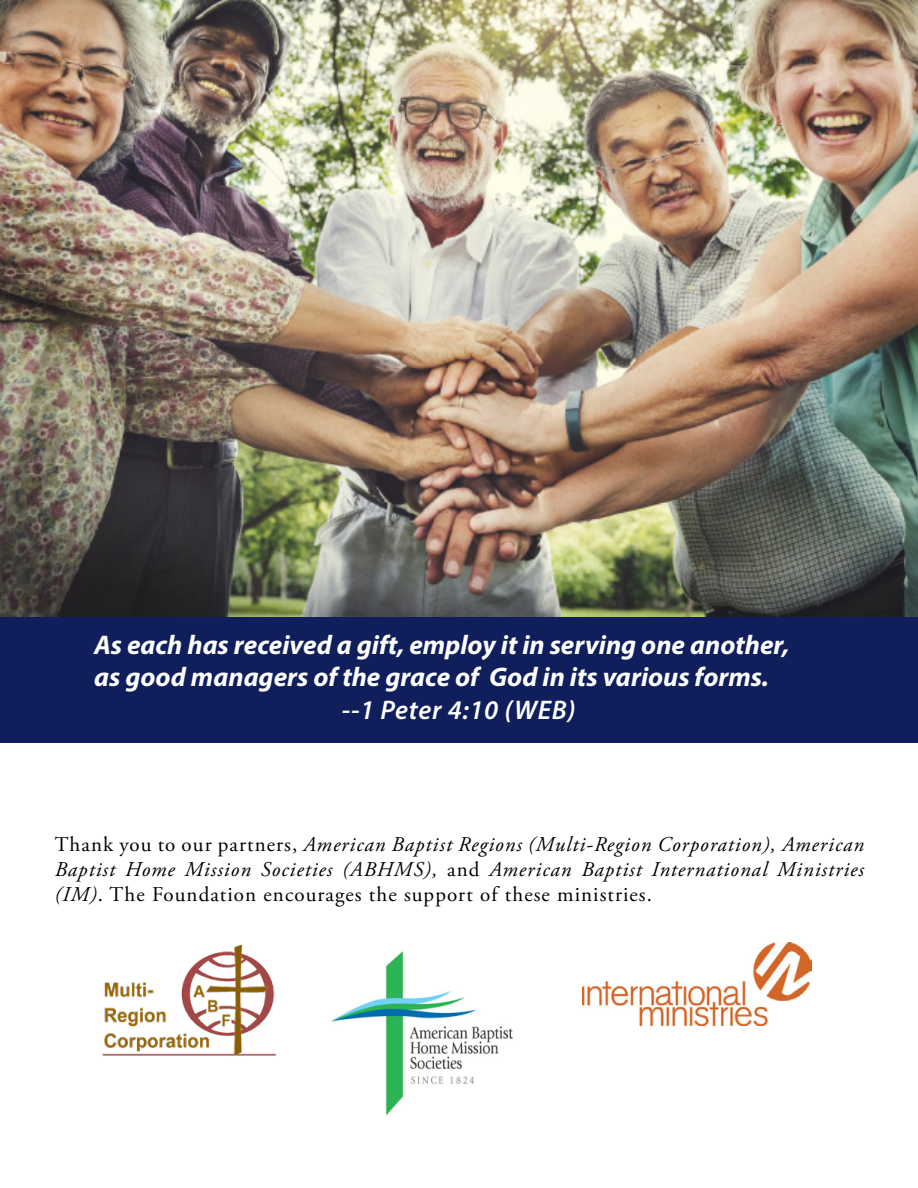
<style>
.page{position:relative;width:918px;height:1188px;background:#fff}
.page>*{position:absolute;margin:0;border:0;box-sizing:border-box;transform-origin:0 0}
.t1{font:italic 700 27px/32.4px "Myriad Pro";color:#fff}
.t2{font:italic 600 27px "Myriad Pro";letter-spacing:.025em;color:#fff}
.t3{font:italic 21px/25.2px "Adobe Garamond Pro";letter-spacing:.05em;color:#000;text-align:justify}
.s1{font-style:normal}
</style>
<div class="page">
<div style="left:0;top:616px;width:918px;height:126px;background:#101f5b"></div>
<img style="left:0;top:0;width:918px;height:616px">
<img style="left:102px;top:945px;width:174px;height:111px">
<img style="left:331px;top:951px;width:182px;height:165px">
<img style="left:583px;top:943px;width:229px;height:82px">
<p class="t1" style="left:94px;top:628px;width:697px">As each has received a gift, employ it in serving one another, as good managers of the grace of God in its various forms.</p>
<p class="t2" style="left:342px;top:693px;width:235px">--1 Peter 4:10 (WEB)</p>
<p class="t3" style="left:55px;top:832px;width:811px"><span class="s1">Thank you to our partners,</span> American Baptist Regions (Multi-Region Corporation), American Baptist Home Mission Societies (ABHMS), <span class="s1">and</span> American Baptist International Ministries (IM)<span class="s1">. The Foundation encourages the support of these ministries.</span></p>
</div>
